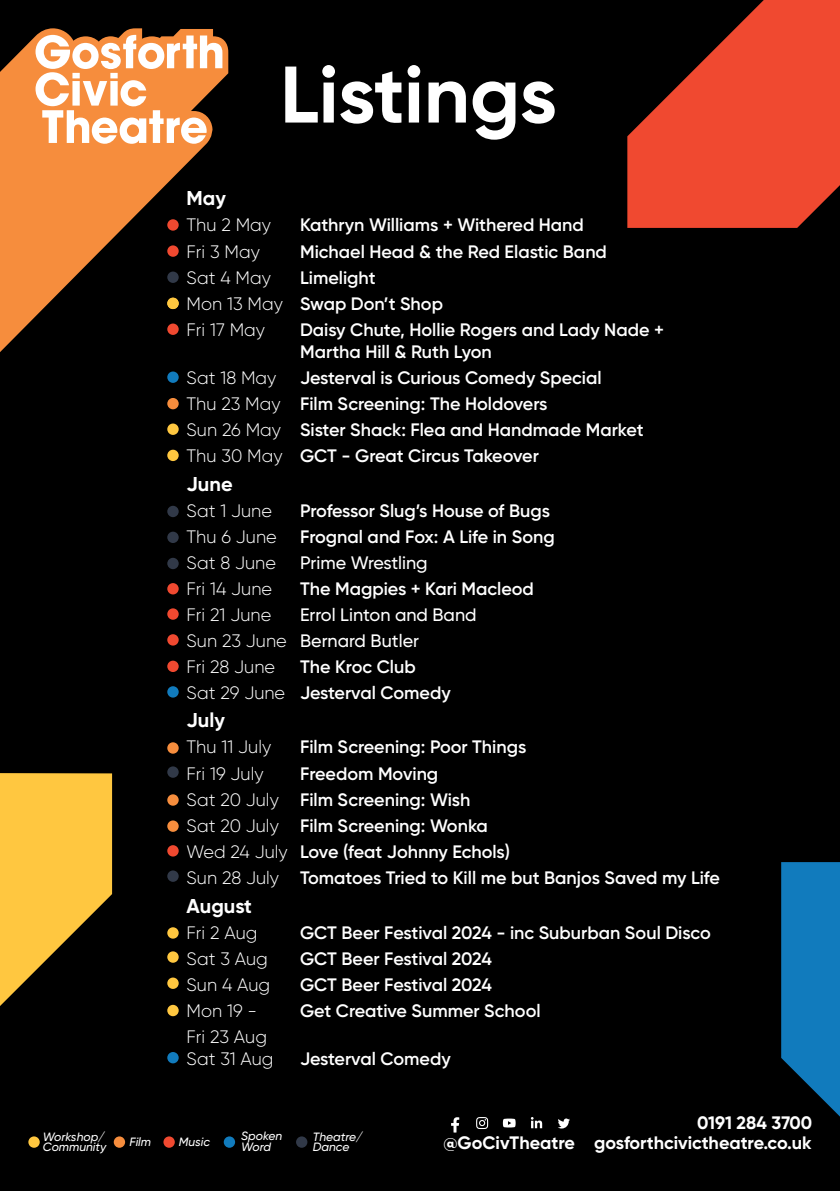
<style>
.page{position:relative;width:840px;height:1191px;background:#fff}
.page>*{position:absolute;margin:0;border:0;box-sizing:border-box;transform-origin:0 0}
.t1{font:700 80px "Gilroy";letter-spacing:-.005em;color:#fff}
.t2{font:700 20px "Gilroy";color:#fff}
.t3{font:600 18px/26px "Gilroy";color:#fff}
.t4{font:300 18px/22px "Gilroy";color:#fff}
.t5{font:500 18px/26px "Gilroy";color:#fff}
.t6{font:700 18px "Gilroy";color:#fff}
.t7{font:italic 500 12px/10.2px "Gilroy";color:#fff}
.s1{font-weight:300}
</style>
<div class="page">
<div style="left:0;top:0;width:839px;height:1191px;background:#000"></div>
<div style="left:224px;top:1136px;width:11px;height:11px;background:#117bbd;border-radius:50%"></div>
<div style="left:296px;top:1136px;width:11px;height:11px;background:#313948;border-radius:50%"></div>
<div style="left:163px;top:1136px;width:12px;height:11px;background:#f04930;border-radius:50%"></div>
<div style="left:114px;top:1136px;width:11px;height:11px;background:#f68d3d;border-radius:50%"></div>
<svg style="left:627px;top:0;width:212px;height:228px;fill:#f04930"></svg>
<svg style="left:0;top:773px;width:112px;height:375px"></svg>
<svg style="left:476px;top:1117px;width:12px;height:12px"></svg>
<svg style="left:558px;top:1118px;width:11px;height:10px"></svg>
<svg style="left:502px;top:1118px;width:13px;height:9px"></svg>
<svg style="left:530px;top:1117px;width:12px;height:11px"></svg>
<svg style="left:451px;top:1117px;width:9px;height:15px"></svg>
<svg style="left:0;top:28px;width:228px;height:567px"></svg>
<svg style="left:35px;top:35px;width:187px;height:109px;background:#ebaf81"></svg>
<svg style="left:781px;top:862px;width:58px;height:254px;background:#0e6ca6"></svg>
<div style="left:167px;top:558px;width:11px;height:11px;background:#313948;border-radius:50%"></div>
<div style="left:167px;top:1052px;width:11px;height:11px;background:#117bbd;border-radius:50%"></div>
<div style="left:167px;top:1004px;width:11px;height:12px;background:#ffc740;border-radius:50%"></div>
<div style="left:167px;top:634px;width:11px;height:11px;background:#f04930;border-radius:50%"></div>
<div style="left:167px;top:371px;width:11px;height:12px;background:#117bbd;border-radius:50%"></div>
<div style="left:167px;top:298px;width:11px;height:11px;background:#ffc740;border-radius:50%"></div>
<div style="left:167px;top:323px;width:11px;height:12px;background:#f04930;border-radius:50%"></div>
<div style="left:167px;top:423px;width:11px;height:12px;background:#ffc740;border-radius:50%"></div>
<div style="left:167px;top:450px;width:11px;height:11px;background:#ffc740;border-radius:50%"></div>
<div style="left:167px;top:398px;width:11px;height:11px;background:#f68d3d;border-radius:50%"></div>
<div style="left:167px;top:271px;width:11px;height:12px;background:#313948;border-radius:50%"></div>
<div style="left:167px;top:245px;width:11px;height:12px;background:#f04930;border-radius:50%"></div>
<div style="left:167px;top:219px;width:11px;height:12px;background:#f04930;border-radius:50%"></div>
<div style="left:167px;top:506px;width:11px;height:11px;background:#313948;border-radius:50%"></div>
<div style="left:167px;top:531px;width:11px;height:12px;background:#313948;border-radius:50%"></div>
<div style="left:167px;top:583px;width:11px;height:11px;background:#f04930;border-radius:50%"></div>
<div style="left:167px;top:660px;width:11px;height:12px;background:#f04930;border-radius:50%"></div>
<div style="left:167px;top:686px;width:11px;height:11px;background:#117bbd;border-radius:50%"></div>
<div style="left:167px;top:608px;width:11px;height:12px;background:#f04930;border-radius:50%"></div>
<div style="left:167px;top:766px;width:11px;height:12px;background:#313948;border-radius:50%"></div>
<div style="left:167px;top:870px;width:11px;height:12px;background:#313948;border-radius:50%"></div>
<div style="left:167px;top:845px;width:11px;height:11px;background:#f04930;border-radius:50%"></div>
<div style="left:167px;top:820px;width:11px;height:12px;background:#f68d3d;border-radius:50%"></div>
<div style="left:167px;top:794px;width:11px;height:11px;background:#f68d3d;border-radius:50%"></div>
<div style="left:167px;top:742px;width:11px;height:11px;background:#f68d3d;border-radius:50%"></div>
<div style="left:167px;top:927px;width:11px;height:11px;background:#ffc740;border-radius:50%"></div>
<div style="left:167px;top:977px;width:11px;height:12px;background:#ffc740;border-radius:50%"></div>
<div style="left:167px;top:951px;width:11px;height:11px;background:#ffc740;border-radius:50%"></div>
<h1 class="t1" style="left:280px;top:61px;width:278px">Listings</h1>
<p class="t2" style="left:186px;top:190px;width:41px">May</p>
<p class="t4" style="left:186px;top:215px;width:86px">Thu 2 May</p>
<p class="t3" style="left:300px;top:213px;width:285px">Kathryn Williams + Withered Hand</p>
<p class="t4" style="left:186px;top:241px;width:75px">Fri 3 May</p>
<p class="t3" style="left:300px;top:240px;width:308px">Michael Head &amp; the Red Elastic Band</p>
<p class="t4" style="left:186px;top:268px;width:86px">Sat 4 May</p>
<p class="t3" style="left:186px;top:266px;width:258px;text-indent:113px">Limelight<br><span class="s1">Mon 13 May</span> Swap Don’t Shop<br><span class="s1">Fri 17 May</span></p>
<p class="t3" style="left:300px;top:320px;width:365px;line-height:22px">Daisy Chute, Hollie Rogers and Lady Nade +<br>Martha Hill &amp; Ruth Lyon</p>
<p class="t3" style="left:186px;top:366px;width:458px;text-indent:113px">Jesterval is Curious Comedy Special<br><span class="s1">Thu 23 May</span> Film Screening: The Holdovers<br><span class="s1">Sun 26 May</span> Sister Shack: Flea and Handmade Market <span class="s1">Thu 30 May</span> GCT - Great Circus Takeover</p>
<p class="t2" style="left:186px;top:475px;width:48px">June</p>
<p class="t4" style="left:186px;top:501px;width:87px">Sat 1 June</p>
<p class="t3" style="left:300px;top:499px;width:251px">Professor Slug’s House of Bugs</p>
<p class="t4" style="left:186px;top:527px;width:92px">Thu 6 June</p>
<p class="t3" style="left:300px;top:525px;width:256px">Frognal and Fox: A Life in Song</p>
<p class="t4" style="left:186px;top:553px;width:91px">Sat 8 June</p>
<p class="t5" style="left:300px;top:551px;width:129px">Prime Wrestling</p>
<p class="t4" style="left:186px;top:579px;width:87px">Fri 14 June</p>
<p class="t3" style="left:300px;top:577px;width:235px">The Magpies + Kari Macleod</p>
<p class="t4" style="left:186px;top:604px;width:86px">Fri 21 June</p>
<p class="t4" style="left:186px;top:368px;width:91px">Sat 18 May</p>
<p class="t5" style="left:186px;top:603px;width:291px;text-indent:113px">Errol Linton and Band<br><span class="s1">Sun 23 June</span> Bernard Butler<br><span class="s1">Fri 28 June</span></p>
<p class="t3" style="left:186px;top:654px;width:265px;text-indent:113px">The Kroc Club<br><span class="s1">Sat 29 June</span> Jesterval Comedy</p>
<p class="t2" style="left:186px;top:712px;width:40px">July</p>
<p class="t4" style="left:186px;top:737px;width:86px">Thu 11 July</p>
<p class="t3" style="left:300px;top:735px;width:228px">Film Screening: Poor Things</p>
<p class="t4" style="left:186px;top:763px;width:78px">Fri 19 July</p>
<p class="t3" style="left:186px;top:761px;width:534px;text-indent:113px">Freedom Moving<br><span class="s1">Sat 20 July</span> Film Screening: Wish<br><span class="s1">Sat 20 July</span> Film Screening: Wonka<br><span class="s1">Wed 24 July</span> Love (feat Johnny Echols)<br><span class="s1">Sun 28 July</span> Tomatoes Tried to Kill me but Banjos Saved my Life</p>
<p class="t2" style="left:186px;top:897px;width:67px">August</p>
<p class="t4" style="left:186px;top:922px;width:72px">Fri 2 Aug</p>
<p class="t3" style="left:300px;top:920px;width:412px">GCT Beer Festival 2024 - inc Suburban Soul Disco</p>
<p class="t4" style="left:186px;top:948px;width:83px">Sat 3 Aug</p>
<p class="t3" style="left:300px;top:946px;width:193px">GCT Beer Festival 2024</p>
<p class="t4" style="left:186px;top:974px;width:85px">Sun 4 Aug</p>
<p class="t3" style="left:300px;top:972px;width:193px">GCT Beer Festival 2024</p>
<p class="t4" style="left:186px;top:1000px;width:72px">Mon 19 -</p>
<p class="t3" style="left:300px;top:998px;width:242px">Get Creative Summer School</p>
<p class="t4" style="left:186px;top:1026px;width:88px">Fri 23 Aug<br>Sat 31 Aug</p>
<p class="t3" style="left:300px;top:1047px;width:152px">Jesterval Comedy</p>
<p class="t6" style="left:696px;top:1115px;width:116px">0191 284 3700</p>
<p class="t7" style="left:43px;top:1132px;width:65px">Workshop/<br>Community</p>
<p class="t7" style="left:129px;top:1137px;width:23px">Film</p>
<p class="t7" style="left:179px;top:1137px;width:33px">Music</p>
<p class="t7" style="left:241px;top:1132px;width:43px">Spoken<br>Word</p>
<p class="t7" style="left:313px;top:1132px;width:51px">Theatre/<br>Dance</p>
<p class="t6" style="left:593px;top:1135px;width:219px">gosforthcivictheatre.co.uk</p>
<p class="t6" style="left:443px;top:1135px;width:133px">@GoCivTheatre</p>
</div>
